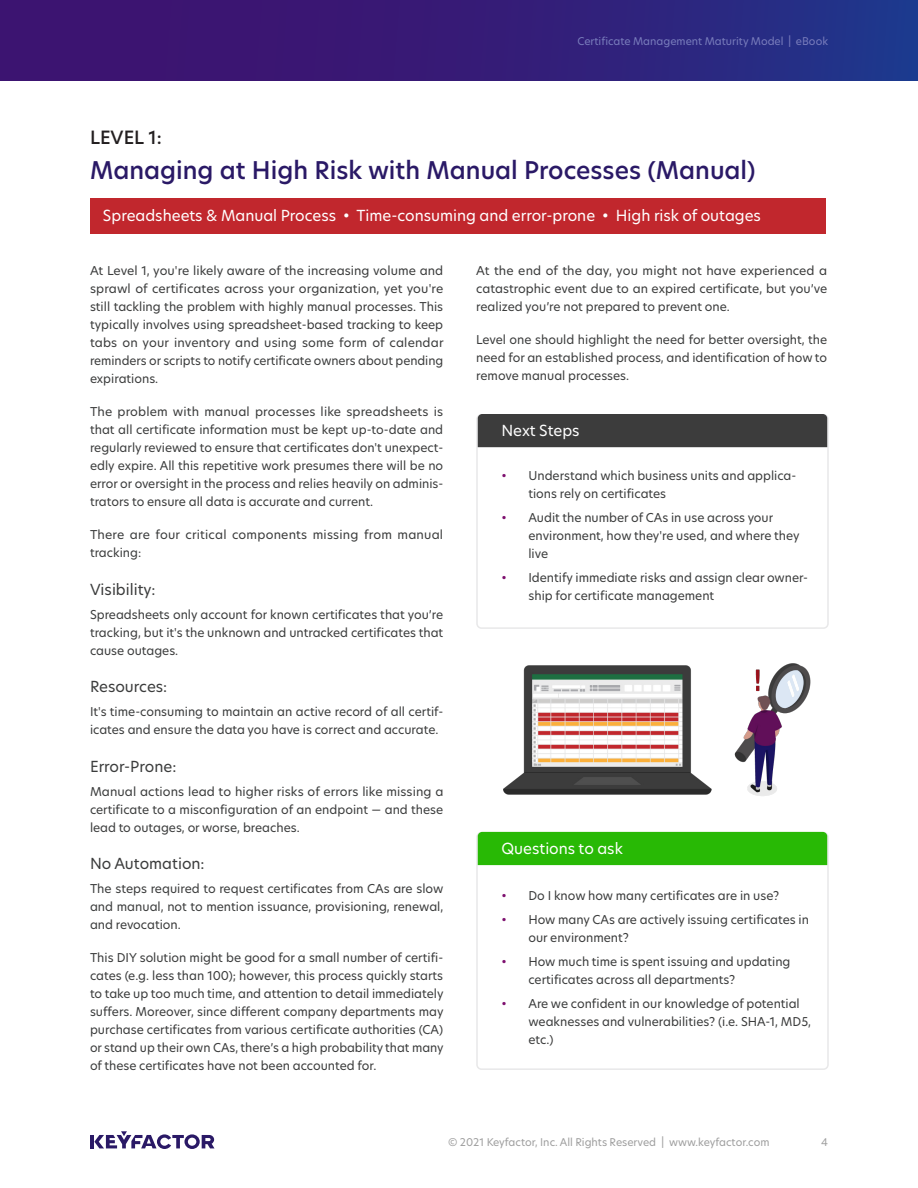
<style>
.page{position:relative;width:918px;height:1188px;background:#fff}
.page>*{position:absolute;margin:0;border:0;box-sizing:border-box;transform-origin:0 0}
.t1{font:500 24px "Hero New";color:#2a1966}
.t2{font:500 18px "Hero New";color:#231f20}
.Body_Lg{font:15px "Hero New";color:#fff}
.Body_5{font:15px "Hero New";color:#3b3c3c}
.Body_5-2{font:15px "Hero New";color:#fff}
.Body_Normal{font:12px/18px "Hero New";color:#3b3c3c;text-align:justify}
.t3{font:10.5px "Hero New";color:#9e9e9e}
.t4{font:10.5px "Hero New";color:#797dbc}
.s1{color:#7d0f6e}
</style>
<div class="page">
<div style="left:0;top:0;width:918px;height:81px;background:linear-gradient(to right,#420c6b,#233188)"></div>
<hr style="left:90px;top:1135px;width:4px;height:13px;background:#2a1966">
<svg style="left:94px;top:1131px;width:121px;height:18px"></svg>
<div style="left:90px;top:198px;width:736px;height:36px;background:#c1272d"></div>
<div style="left:476px;top:832px;width:353px;height:238px;border:2px solid #e8e8e9;border-radius:4px"></div>
<div style="left:476px;top:414px;width:353px;height:215px;border:2px solid #e8e8e9;border-radius:4px"></div>
<div style="left:478px;top:832px;width:349px;height:33px;background:#28b905"></div>
<div style="left:478px;top:414px;width:349px;height:33px;background:#3c3c3c"></div>
<img style="left:503px;top:663px;width:308px;height:133px">
<p class="t4" style="left:577px;top:34px;width:252px">Certificate Management Maturity Model | eBook</p>
<h5 class="t2" style="left:90px;top:126px;width:73px">LEVEL 1:</h5>
<h2 class="t1" style="left:90px;top:154px;width:667px">Managing at High Risk with Manual Processes (Manual)</h2>
<p class="Body_Lg" style="left:103px;top:205px;width:660px">Spreadsheets &amp; Manual Process • Time-consuming and error-prone • High risk of outages</p>
<p class="Body_Normal" style="left:90px;top:261px;width:355px">At Level 1, you're likely aware of the increasing volume and sprawl of certificates across your organization, yet you're still tackling the problem with highly manual processes. This typically involves using spreadsheet-based tracking to keep tabs on your inventory and using some form of calendar reminders or scripts to notify certificate owners about pending expirations.</p>
<p class="Body_Normal" style="left:90px;top:402px;width:355px">The problem with manual processes like spreadsheets is that all certificate information must be kept up-to-date and regularly reviewed to ensure that certificates don't unexpect&shy;edly expire. All this repetitive work presumes there will be no error or oversight in the process and relies heavily on adminis&shy;trators to ensure all data is accurate and current.</p>
<p class="Body_Normal" style="left:90px;top:525px;width:355px">There are four critical components missing from manual tracking:</p>
<p class="Body_5" style="left:90px;top:579px;width:67px">Visibility:</p>
<p class="Body_Normal" style="left:90px;top:605px;width:355px">Spreadsheets only account for known certificates that you’re tracking, but it's the unknown and untracked certificates that cause outages.</p>
<p class="Body_5" style="left:90px;top:676px;width:79px">Resources:</p>
<p class="Body_Normal" style="left:90px;top:702px;width:355px">It's time-consuming to maintain an active record of all certif&shy;icates and ensure the data you have is correct and accurate.</p>
<p class="Body_5" style="left:90px;top:756px;width:88px">Error-Prone:</p>
<p class="Body_Normal" style="left:90px;top:782px;width:355px">Manual actions lead to higher risks of errors like missing a certificate to a misconfiguration of an endpoint — and these lead to outages, or worse, breaches.</p>
<p class="Body_5" style="left:90px;top:853px;width:116px">No Automation:</p>
<p class="Body_Normal" style="left:90px;top:879px;width:355px">The steps required to request certificates from CAs are slow and manual, not to mention issuance, provisioning, renewal, and revocation.</p>
<p class="Body_Normal" style="left:90px;top:948px;width:355px">This DIY solution might be good for a small number of certifi&shy;cates (e.g. less than 100); however, this process quickly starts to take up too much time, and attention to detail immediately suffers. Moreover, since different company departments may purchase certificates from various certificate authorities (CA) or stand up their own CAs, there’s a high probability that many of these certificates have not been accounted for.</p>
<p class="Body_Normal" style="left:476px;top:261px;width:353px">At the end of the day, you might not have experienced a catastrophic event due to an expired certificate, but you’ve realized you’re not prepared to prevent one.</p>
<p class="Body_Normal" style="left:476px;top:330px;width:352px">Level one should highlight the need for better oversight, the need for an established process, and identification of how to remove manual processes.</p>
<p class="Body_5-2" style="left:501px;top:420px;width:80px">Next Steps</p>
<p class="Body_Normal" style="left:528px;top:467px;width:269px;text-indent:-27px"><span class="s1">•</span> Understand which business units and applica&shy;tions rely on certificates</p>
<p class="Body_Normal" style="left:528px;top:509px;width:273px;text-align:left;text-indent:-27px"><span class="s1">•</span> Audit the number of CAs in use across your environment, how they're used, and where they live</p>
<p class="Body_Normal" style="left:528px;top:569px;width:281px;text-indent:-27px"><span class="s1">•</span> Identify immediate risks and assign clear owner&shy;ship for certificate management</p>
<p class="Body_5-2" style="left:501px;top:838px;width:123px">Questions to ask</p>
<p class="Body_Normal" style="left:501px;top:886px;width:279px"><span class="s1">•</span> Do I know how many certificates are in use?</p>
<p class="Body_Normal" style="left:528px;top:910px;width:282px;text-indent:-27px"><span class="s1">•</span> How many CAs are actively issuing certificates in our environment?</p>
<p class="Body_Normal" style="left:528px;top:952px;width:264px;text-indent:-27px"><span class="s1">•</span> How much time is spent issuing and updating certificates across all departments?</p>
<p class="Body_Normal" style="left:528px;top:994px;width:284px;text-align:left;text-indent:-27px"><span class="s1">•</span> Are we confident in our knowledge of potential weaknesses and vulnerabilities? (i.e. SHA-1, MD5, etc.)</p>
<p class="t3" style="left:448px;top:1135px;width:323px">© 2021 Keyfactor, Inc. All Rights Reserved | www.keyfactor.com</p>
<p class="t3" style="left:821px;top:1135px;width:8px">4</p>
</div>
